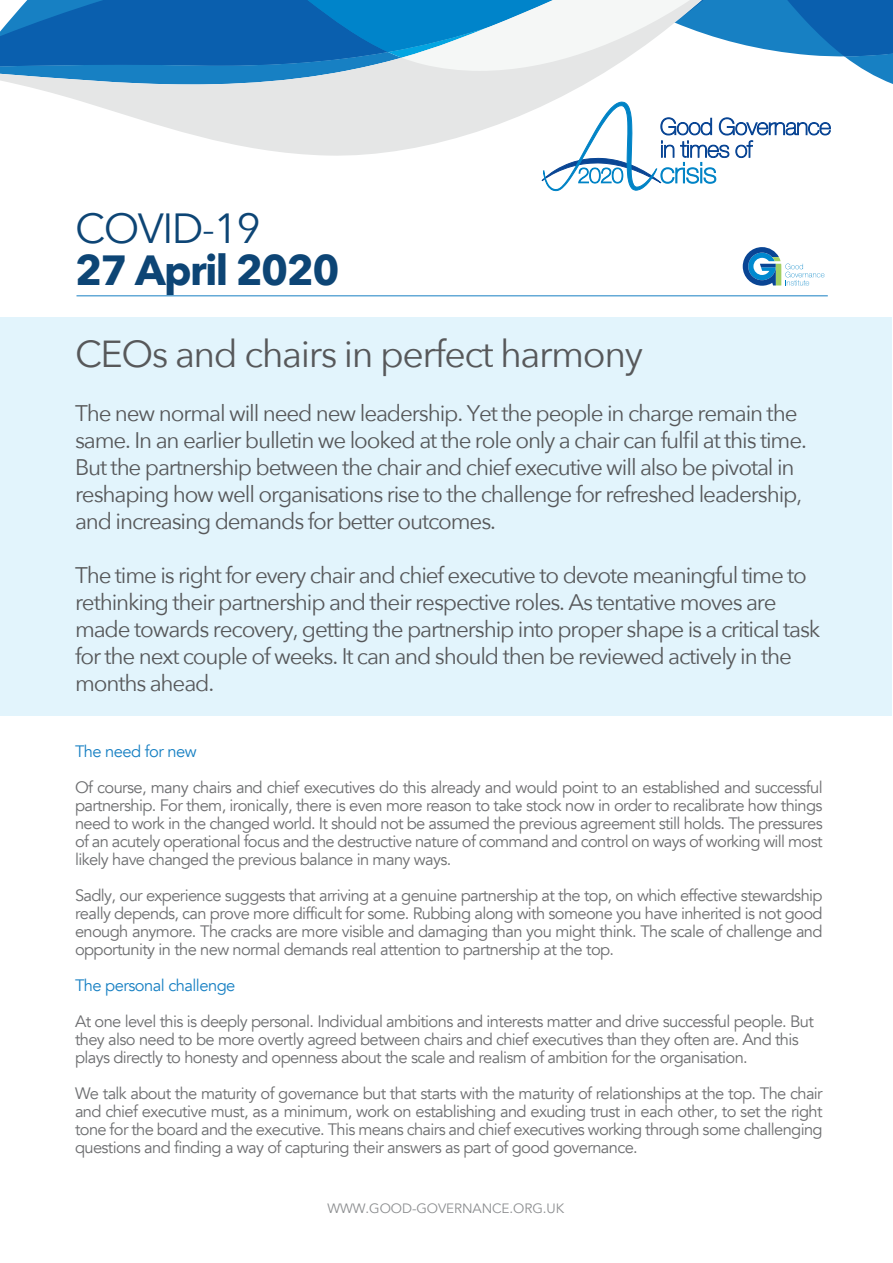
<style>
.page{position:relative;width:893px;height:1263px;background:#fff}
.page>*{position:absolute;margin:0;border:0;box-sizing:border-box;transform-origin:0 0}
.t1{font:700 42px "Avenir Next";letter-spacing:-.04em;color:#0d4575}
.t2{font:42px "Avenir Next";letter-spacing:-.04em;color:#0d4575}
.t3{font:37.5px "Avenir Next";letter-spacing:-.04em;color:#57585a}
.t4{font:22.5px/27px "Avenir Next";letter-spacing:-.05em;color:#57585a}
.t5{font:16.5px/18px "Avenir";letter-spacing:-.04em;color:#6d6e70;text-align:justify}
.t6{font:16.5px "Avenir";letter-spacing:-.03em;color:#1780c3}
.t7{font:13.5px "Avenir";letter-spacing:-.005em;color:#8c8e90}
</style>
<div class="page">
<div style="left:0;top:317px;width:892px;height:399px;background:#e2f4fc"></div>
<svg style="left:541px;top:158px;width:176px;height:33px"></svg>
<hr style="left:76px;top:295px;width:752px;height:1px;background:#1780c3">
<svg style="left:743px;top:247px;width:81px;height:39px"></svg>
<svg style="left:18px;top:84px;width:813px;height:74px"></svg>
<svg style="left:0;top:0;width:893px;height:84px"></svg>
<h1 class="t2" style="left:75px;top:193px;width:187px">COVID-19</h1>
<h1 class="t1" style="left:75px;top:234px;width:266px">27 April 2020</h1>
<h2 class="t3" style="left:75px;top:323px;width:570px">CEOs and chairs in perfect harmony</h2>
<p class="t4" style="left:75px;top:399px;width:733px">The new normal will need new leadership. Yet the people in charge remain the same. In an earlier bulletin we looked at the role only a chair can fulfil at this time.<br>But the partnership between the chair and chief executive will also be pivotal in reshaping how well organisations rise to the challenge for refreshed leadership, and increasing demands for better outcomes.</p>
<p class="t4" style="left:75px;top:561px;width:747px">The time is right for every chair and chief executive to devote meaningful time to rethinking their partnership and their respective roles. As tentative moves are made towards recovery, getting the partnership into proper shape is a critical task for the next couple of weeks. It can and should then be reviewed actively in the months ahead.</p>
<p class="t6" style="left:75px;top:741px;width:123px">The need for new</p>
<p class="t5" style="left:75px;top:779px;width:749px">Of course, many chairs and chief executives do this already and would point to an established and successful partnership. For them, ironically, there is even more reason to take stock now in order to recalibrate how things need to work in the changed world. It should not be assumed the previous agreement still holds. The pressures of an acutely operational focus and the destructive nature of command and control on ways of working will most likely have changed the previous balance in many ways.</p>
<p class="t5" style="left:75px;top:887px;width:749px">Sadly, our experience suggests that arriving at a genuine partnership at the top, on which effective stewardship really depends, can prove more difficult for some. Rubbing along with someone you have inherited is not good enough anymore. The cracks are more visible and damaging than you might think. The scale of challenge and opportunity in the new normal demands real attention to partnership at the top.</p>
<p class="t6" style="left:75px;top:975px;width:162px">The personal challenge</p>
<p class="t5" style="left:75px;top:1013px;width:740px;text-align:left">At one level this is deeply personal. Individual ambitions and interests matter and drive successful people. But they also need to be more overtly agreed between chairs and chief executives than they often are. And this plays directly to honesty and openness about the scale and realism of ambition for the organisation.</p>
<p class="t5" style="left:75px;top:1085px;width:749px">We talk about the maturity of governance but that starts with the maturity of relationships at the top. The chair and chief executive must, as a minimum, work on establishing and exuding trust in each other, to set the right tone for the board and the executive. This means chairs and chief executives working through some challenging questions and finding a way of capturing their answers as part of good governance.</p>
<p class="t7" style="left:328px;top:1200px;width:238px">WWW.GOOD-GOVERNANCE.ORG.UK</p>
</div>
